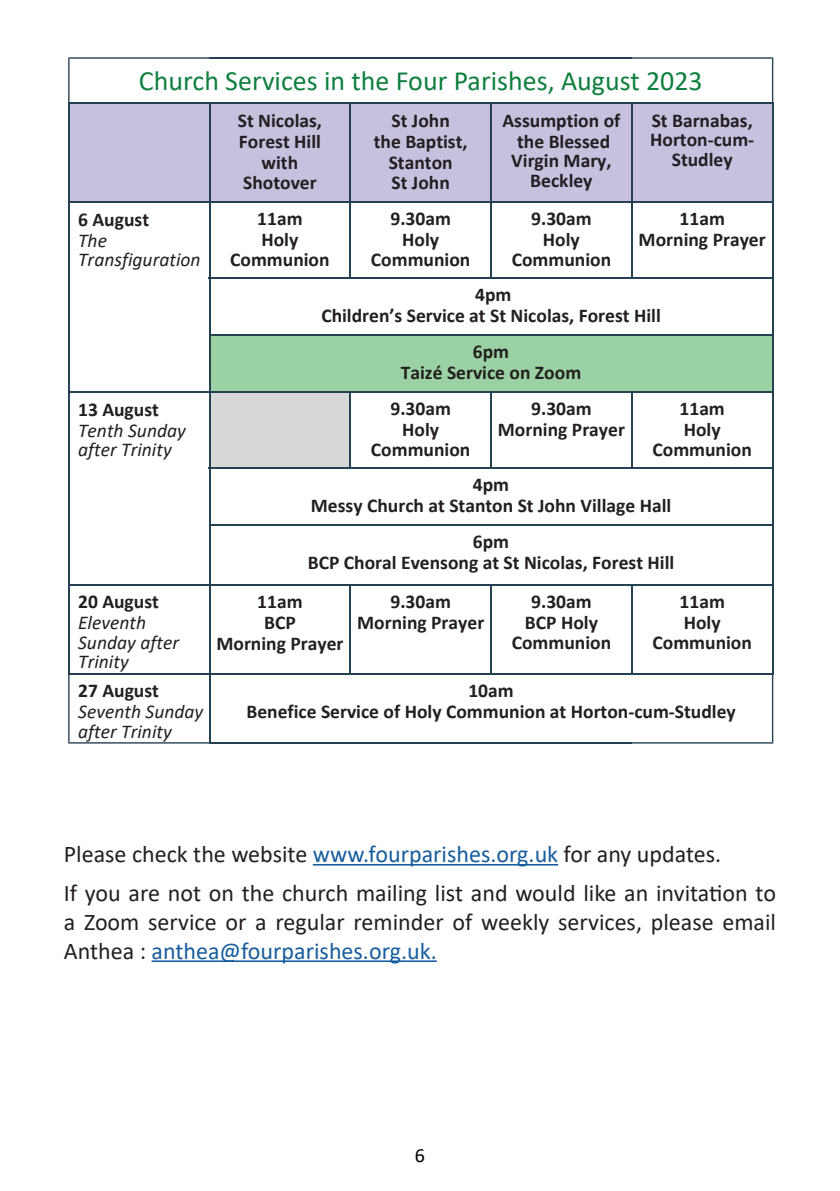
<style>
.page{position:relative;width:840px;height:1191px;background:#fff}
.page>*{position:absolute;margin:0;border:0;box-sizing:border-box;transform-origin:0 0}
.t1{font:27.8px "Calibri";color:#0e7f3e}
._4PMN_Body_min_spaci{font:24px/28.8px "Calibri";color:#231f20;text-align:justify}
.t2{font:20px "Calibri";color:#000}
.t3{font:700 19.6px/21px "Calibri";color:#231f20;text-align:center}
.t4{font:italic 19.6px/20.2px "Calibri";color:#231f20}
.s1{font-weight:700;font-style:normal}
.s2{color:#175d9e}
</style>
<div class="page">
<div style="left:69px;top:103px;width:140px;height:99px;background:#c7c0df"></div>
<div style="left:209px;top:103px;width:141px;height:99px;background:#c7c0df"></div>
<div style="left:350px;top:103px;width:141px;height:99px;background:#c7c0df"></div>
<div style="left:491px;top:103px;width:140px;height:99px;background:#c7c0df"></div>
<div style="left:631px;top:103px;width:141px;height:99px;background:#c7c0df"></div>
<div style="left:209px;top:335px;width:563px;height:57px;background:#9bd2a3"></div>
<div style="left:209px;top:392px;width:141px;height:76px;background:#d9d8d8"></div>
<hr style="left:209px;top:57px;width:141px;height:2px;background:#254252">
<hr style="left:350px;top:57px;width:141px;height:2px;background:#254252">
<hr style="left:491px;top:57px;width:140px;height:2px;background:#254252">
<hr style="left:209px;top:102px;width:142px;height:2px;background:#254252">
<hr style="left:349px;top:102px;width:142px;height:2px;background:#254252">
<hr style="left:490px;top:102px;width:142px;height:2px;background:#254252">
<hr style="left:68px;top:201px;width:142px;height:2px;background:#254252">
<hr style="left:209px;top:201px;width:142px;height:2px;background:#254252">
<hr style="left:349px;top:201px;width:142px;height:2px;background:#254252">
<hr style="left:490px;top:201px;width:142px;height:2px;background:#254252">
<hr style="left:630px;top:201px;width:142px;height:2px;background:#254252">
<hr style="left:209px;top:277px;width:142px;height:2px;background:#254252">
<hr style="left:349px;top:277px;width:142px;height:2px;background:#254252">
<hr style="left:490px;top:277px;width:142px;height:2px;background:#254252">
<hr style="left:630px;top:277px;width:142px;height:2px;background:#254252">
<hr style="left:209px;top:334px;width:141px;height:2px;background:#254252">
<hr style="left:350px;top:334px;width:141px;height:2px;background:#254252">
<hr style="left:491px;top:334px;width:140px;height:2px;background:#254252">
<hr style="left:631px;top:334px;width:141px;height:2px;background:#254252">
<hr style="left:68px;top:391px;width:142px;height:2px;background:#254252">
<hr style="left:209px;top:391px;width:142px;height:2px;background:#254252">
<hr style="left:349px;top:391px;width:142px;height:2px;background:#254252">
<hr style="left:490px;top:391px;width:142px;height:2px;background:#254252">
<hr style="left:630px;top:391px;width:142px;height:2px;background:#254252">
<hr style="left:209px;top:467px;width:142px;height:2px;background:#254252">
<hr style="left:349px;top:467px;width:142px;height:2px;background:#254252">
<hr style="left:490px;top:467px;width:142px;height:2px;background:#254252">
<hr style="left:630px;top:467px;width:142px;height:2px;background:#254252">
<hr style="left:209px;top:524px;width:141px;height:1px;background:#254252">
<hr style="left:350px;top:524px;width:141px;height:1px;background:#254252">
<hr style="left:491px;top:524px;width:140px;height:1px;background:#254252">
<hr style="left:631px;top:524px;width:141px;height:1px;background:#254252">
<hr style="left:68px;top:584px;width:142px;height:1px;background:#254252">
<hr style="left:209px;top:584px;width:142px;height:1px;background:#254252">
<hr style="left:349px;top:584px;width:142px;height:1px;background:#254252">
<hr style="left:490px;top:584px;width:142px;height:1px;background:#254252">
<hr style="left:630px;top:584px;width:142px;height:1px;background:#254252">
<hr style="left:209px;top:673px;width:142px;height:1px;background:#254252">
<hr style="left:349px;top:673px;width:142px;height:1px;background:#254252">
<hr style="left:490px;top:673px;width:142px;height:1px;background:#254252">
<hr style="left:209px;top:742px;width:141px;height:1px;background:#254252">
<hr style="left:350px;top:742px;width:141px;height:1px;background:#254252">
<hr style="left:491px;top:742px;width:140px;height:1px;background:#254252">
<svg style="left:68px;top:57px;width:141px;height:47px"></svg>
<hr style="left:68px;top:102px;width:1px;height:101px;background:#254252">
<hr style="left:68px;top:201px;width:1px;height:77px;background:#254252">
<hr style="left:68px;top:278px;width:1px;height:57px;background:#254252">
<hr style="left:68px;top:335px;width:1px;height:58px;background:#254252">
<hr style="left:68px;top:391px;width:1px;height:77px;background:#254252">
<hr style="left:68px;top:468px;width:1px;height:57px;background:#254252">
<hr style="left:68px;top:525px;width:1px;height:60px;background:#254252">
<hr style="left:68px;top:584px;width:1px;height:90px;background:#254252">
<svg style="left:68px;top:673px;width:141px;height:70px"></svg>
<hr style="left:209px;top:102px;width:1px;height:101px;background:#254252">
<hr style="left:209px;top:201px;width:1px;height:78px;background:#254252">
<hr style="left:209px;top:277px;width:1px;height:59px;background:#254252">
<hr style="left:209px;top:334px;width:1px;height:59px;background:#254252">
<hr style="left:209px;top:391px;width:1px;height:78px;background:#254252">
<hr style="left:209px;top:467px;width:1px;height:58px;background:#254252">
<hr style="left:209px;top:524px;width:1px;height:61px;background:#254252">
<hr style="left:209px;top:584px;width:1px;height:90px;background:#254252">
<hr style="left:209px;top:673px;width:1px;height:70px;background:#254252">
<hr style="left:349px;top:102px;width:2px;height:101px;background:#254252">
<hr style="left:349px;top:201px;width:2px;height:78px;background:#254252">
<hr style="left:349px;top:391px;width:2px;height:78px;background:#254252">
<hr style="left:349px;top:584px;width:2px;height:90px;background:#254252">
<hr style="left:490px;top:102px;width:1px;height:101px;background:#254252">
<hr style="left:490px;top:201px;width:1px;height:78px;background:#254252">
<hr style="left:490px;top:391px;width:1px;height:78px;background:#254252">
<hr style="left:490px;top:584px;width:1px;height:90px;background:#254252">
<hr style="left:630px;top:102px;width:2px;height:101px;background:#254252">
<hr style="left:630px;top:201px;width:2px;height:78px;background:#254252">
<hr style="left:630px;top:391px;width:2px;height:78px;background:#254252">
<hr style="left:630px;top:584px;width:2px;height:90px;background:#254252">
<svg style="left:631px;top:57px;width:141px;height:47px"></svg>
<hr style="left:771px;top:102px;width:1px;height:101px;background:#254252">
<hr style="left:771px;top:201px;width:1px;height:78px;background:#254252">
<hr style="left:771px;top:277px;width:1px;height:59px;background:#254252">
<hr style="left:771px;top:334px;width:1px;height:59px;background:#254252">
<hr style="left:771px;top:391px;width:1px;height:78px;background:#254252">
<hr style="left:771px;top:467px;width:1px;height:58px;background:#254252">
<hr style="left:771px;top:524px;width:1px;height:61px;background:#254252">
<hr style="left:771px;top:584px;width:1px;height:90px;background:#254252">
<svg style="left:631px;top:673px;width:141px;height:70px"></svg>
<hr style="left:312px;top:864px;width:246px;height:1px;background:#175d9e">
<hr style="left:151px;top:960px;width:285px;height:2px;background:#175d9e">
<p class="t1" style="left:139px;top:62px;width:565px">Church Services in the Four Parishes, August 2023</p>
<p class="t3" style="left:238px;top:109px;width:86px">St Nicolas,<br>Forest Hill with<br>Shotover</p>
<p class="t3" style="left:373px;top:109px;width:95px">St John<br>the Baptist,<br>Stanton<br>St John</p>
<p class="t3" style="left:502px;top:110px;width:119px;line-height:20px">Assumption of the Blessed<br>Virgin Mary,<br>Beckley</p>
<p class="t3" style="left:649px;top:110px;width:106px;line-height:19.6px">St Barnabas,<br>Horton-cum-<br>Studley</p>
<p class="t4" style="left:78px;top:208px;width:124px"><span class="s1">6 August<br></span>The<br>Transfiguration</p>
<p class="t3" style="left:230px;top:209px;width:101px;line-height:20.2px">11am<br>Holy<br>Communion</p>
<p class="t3" style="left:371px;top:209px;width:101px;line-height:20.2px">9.30am<br>Holy<br>Communion</p>
<p class="t3" style="left:511px;top:209px;width:101px;line-height:20.2px">9.30am<br>Holy<br>Communion</p>
<p class="t3" style="left:638px;top:208px;width:128px">11am<br>Morning Prayer</p>
<p class="t3" style="left:321px;top:284px;width:341px">4pm<br>Children’s Service at St Nicolas, Forest Hill</p>
<p class="t3" style="left:400px;top:341px;width:182px">6pm<br>Taizé Service on Zoom</p>
<p class="t4" style="left:78px;top:398px;width:109px"><span class="s1">13 August<br></span>Tenth Sunday after Trinity</p>
<p class="t3" style="left:371px;top:398px;width:101px;line-height:20.2px">9.30am<br>Holy<br>Communion</p>
<p class="t3" style="left:497px;top:398px;width:128px">9.30am<br>Morning Prayer</p>
<p class="t3" style="left:652px;top:398px;width:101px;line-height:20.2px">11am<br>Holy<br>Communion</p>
<p class="t3" style="left:311px;top:474px;width:362px">4pm<br>Messy Church at Stanton St John Village Hall</p>
<p class="t3" style="left:308px;top:531px;width:368px">6pm<br>BCP Choral Evensong at St Nicolas, Forest Hill</p>
<p class="t4" style="left:78px;top:591px;width:102px"><span class="s1">20 August<br></span>Eleventh<br>Sunday after<br>Trinity</p>
<p class="t3" style="left:216px;top:591px;width:128px">11am<br>BCP<br>Morning Prayer</p>
<p class="t3" style="left:357px;top:591px;width:128px">9.30am<br>Morning Prayer</p>
<p class="t3" style="left:511px;top:591px;width:101px;line-height:20.2px">9.30am<br>BCP Holy<br>Communion</p>
<p class="t3" style="left:652px;top:591px;width:101px;line-height:20.2px">11am<br>Holy<br>Communion</p>
<p class="t4" style="left:78px;top:680px;width:127px"><span class="s1">27 August<br></span>Seventh Sunday after Trinity</p>
<p class="t3" style="left:246px;top:680px;width:490px">10am<br>Benefice Service of Holy Communion at Horton-cum-Studley</p>
<p class="_4PMN_Body_min_spaci" style="left:64px;top:839px;width:658px">Please check the website <span class="s2">www.fourparishes.org.uk</span> for any updates.</p>
<p class="_4PMN_Body_min_spaci" style="left:64px;top:878px;width:713px">If you are not on the church mailing list and would like an invitation to a Zoom service or a regular reminder of weekly services, please email Anthea : <span class="s2">anthea@fourparishes.org.uk.</span></p>
<p class="t2" style="left:414px;top:1141px;width:12px">6</p>
</div>
